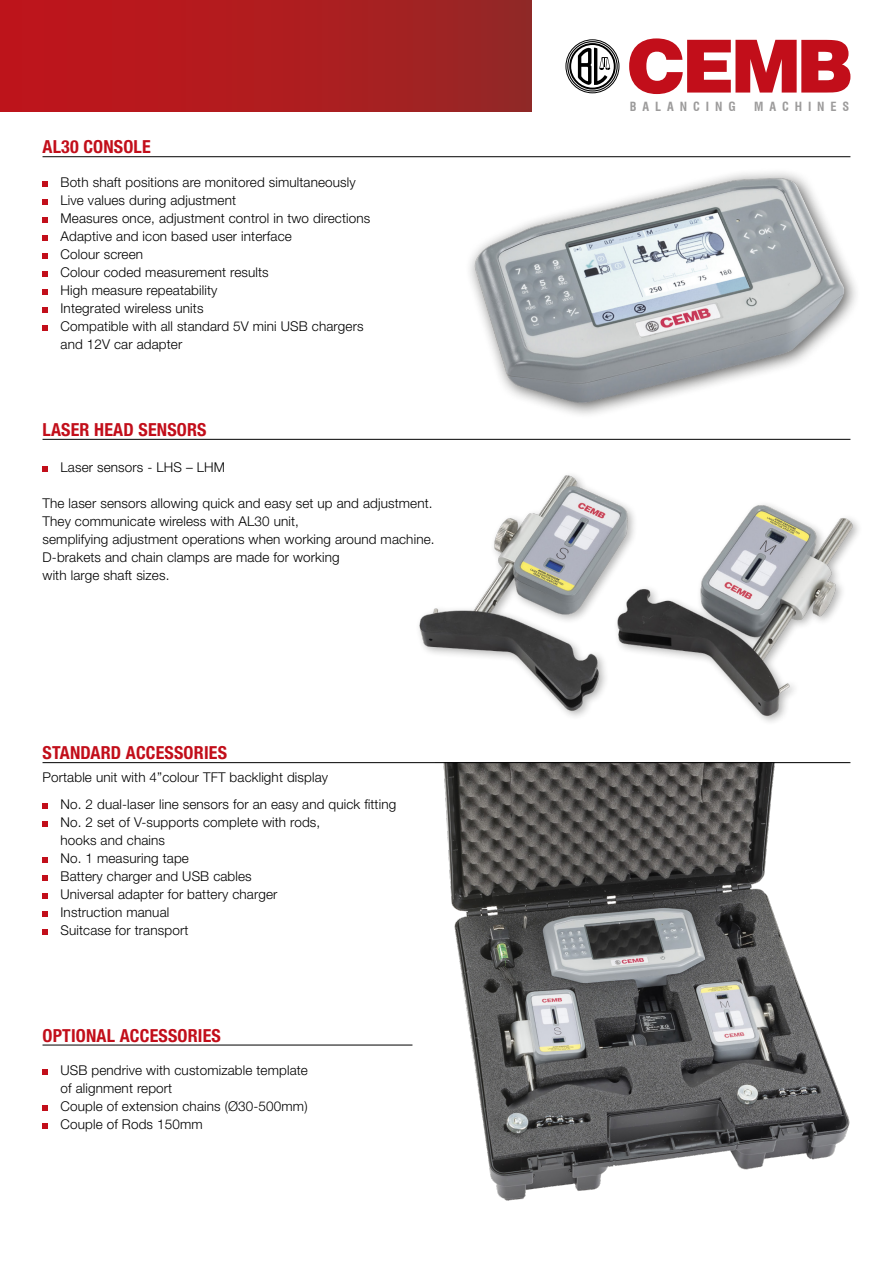
<style>
.page{position:relative;width:893px;height:1263px;background:#fff}
.page>*{position:absolute;margin:0;border:0;box-sizing:border-box;transform-origin:0 0}
.t1{font:700 condensed 18px "Helvetica Neue LT Std";letter-spacing:.01em;color:#c20e1a}
.t2{font:300 13.5px/18px "Helvetica Neue LT Std";letter-spacing:.01em;color:#000}
.t3{font:700 condensed 12.45px "Swiss 721 BT";letter-spacing:.48em;color:#9c9b9b}
</style>
<div class="page">
<img style="left:435px;top:763px;width:416px;height:438px">
<svg style="left:578px;top:48px;width:32px;height:37px"></svg>
<div style="left:569px;top:43px;width:47px;height:47px;border:2px solid #000;border-radius:50%"></div>
<div style="left:567px;top:41px;width:51px;height:51px;border:1px solid #000;border-radius:50%"></div>
<div style="left:566px;top:39px;width:53px;height:54px;border:1px solid #000;border-radius:50%"></div>
<svg style="left:629px;top:38px;width:221px;height:56px"></svg>
<div style="left:0;top:0;width:531px;height:111px;background:linear-gradient(to right,#c3131a,#972725)"></div>
<img style="left:470px;top:172px;width:386px;height:243px">
<img style="left:419px;top:475px;width:440px;height:247px">
<hr style="left:43px;top:762px;width:807px;height:1px;background:#000">
<svg style="left:43px;top:803px;width:5px;height:6px"></svg>
<svg style="left:43px;top:821px;width:5px;height:6px"></svg>
<svg style="left:43px;top:857px;width:5px;height:6px"></svg>
<svg style="left:43px;top:875px;width:5px;height:6px"></svg>
<svg style="left:43px;top:893px;width:5px;height:6px"></svg>
<svg style="left:43px;top:911px;width:5px;height:6px"></svg>
<svg style="left:43px;top:929px;width:5px;height:6px"></svg>
<hr style="left:43px;top:1045px;width:369px;height:1px;background:#000">
<svg style="left:43px;top:1069px;width:5px;height:6px"></svg>
<svg style="left:43px;top:1105px;width:5px;height:6px"></svg>
<svg style="left:43px;top:1123px;width:5px;height:6px"></svg>
<hr style="left:43px;top:156px;width:807px;height:1px;background:#000">
<hr style="left:43px;top:439px;width:807px;height:1px;background:#000">
<svg style="left:43px;top:181px;width:5px;height:6px"></svg>
<svg style="left:43px;top:199px;width:5px;height:6px"></svg>
<svg style="left:43px;top:217px;width:5px;height:6px"></svg>
<svg style="left:43px;top:235px;width:5px;height:6px"></svg>
<svg style="left:43px;top:253px;width:5px;height:6px"></svg>
<svg style="left:43px;top:271px;width:5px;height:6px"></svg>
<svg style="left:43px;top:289px;width:5px;height:6px"></svg>
<svg style="left:43px;top:307px;width:5px;height:6px"></svg>
<svg style="left:43px;top:325px;width:5px;height:6px"></svg>
<svg style="left:43px;top:466px;width:5px;height:6px"></svg>
<h1 class="t1" style="left:43px;top:136px;width:110px">AL30 CONSOLE</h1>
<p class="t2" style="left:61px;top:173px;width:311px">Both shaft positions are monitored simultaneously Live values during adjustment<br>Measures once, adjustment control in two directions Adaptive and icon based user interface<br>Colour screen<br>Colour coded measurement results<br>High measure repeatability<br>Integrated wireless units<br>Compatible with all standard 5V mini USB chargers and 12V car adapter</p>
<h1 class="t1" style="left:43px;top:419px;width:166px">LASER HEAD SENSORS</h1>
<p class="t2" style="left:61px;top:458px;width:166px">Laser sensors - LHS – LHM</p>
<p class="t2" style="left:43px;top:494px;width:394px">The laser sensors allowing quick and easy set up and adjustment.<br>They communicate wireless with AL30 unit,<br>semplifying adjustment operations when working around machine.<br>D-brakets and chain clamps are made for working<br>with large shaft sizes.</p>
<h1 class="t1" style="left:43px;top:742px;width:186px">STANDARD ACCESSORIES</h1>
<p class="t2" style="left:61px;top:763px;width:337px;line-height:27px;text-indent:-18px">Portable unit with 4”colour TFT backlight display<br>No. 2 dual-laser line sensors for an easy and quick fitting</p>
<p class="t2" style="left:61px;top:813px;width:261px">No. 2 set of V-supports complete with rods, hooks and chains<br>No. 1 measuring tape<br>Battery charger and USB cables<br>Universal adapter for battery charger<br>Instruction manual<br>Suitcase for transport</p>
<h1 class="t1" style="left:43px;top:1024px;width:180px">OPTIONAL ACCESSORIES</h1>
<p class="t2" style="left:61px;top:1061px;width:249px">USB pendrive with customizable template of alignment report<br>Couple of extension chains (Ø30-500mm)<br>Couple of Rods 150mm</p>
<p class="t3" style="left:630px;top:99px;width:107px">BALANCING</p>
<p class="t3" style="left:754px;top:99px;width:97px">MACHINES</p>
</div>
